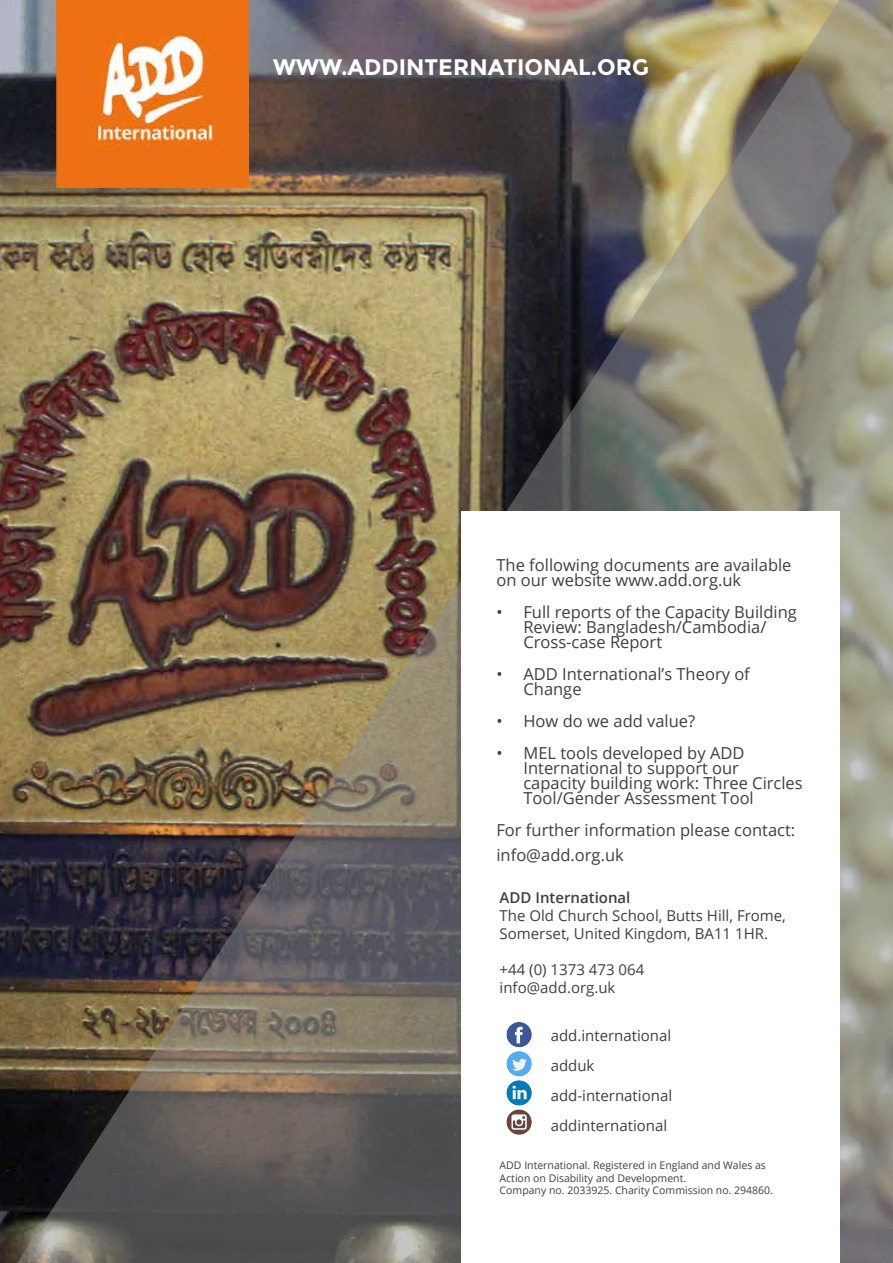
<style>
.page{position:relative;width:893px;height:1263px;background:#fff}
.page>*{position:absolute;margin:0;border:0;box-sizing:border-box;transform-origin:0 0}
.t1{font:700 22.5px "Montserrat";color:#fff}
.t2{font:16.5px/15px "Open Sans";color:#3f3f3e}
.t3{font:15px/30px "Open Sans";color:#3f3f3e}
.t4{font:600 15px "Open Sans";color:#3f3f3e}
.t5{font:10.5px/12.6px "Open Sans";color:#3f3f3e}
</style>
<div class="page">
<img style="left:0;top:0;width:893px;height:1263px">
<div style="left:461px;top:511px;width:379px;height:752px;background:#fff"></div>
<div style="left:506px;top:1022px;width:26px;height:25px;background:#3b5998;border-radius:50%"></div>
<svg style="left:515px;top:1027px;width:8px;height:16px"></svg>
<svg style="left:506px;top:1109px;width:26px;height:26px"></svg>
<svg style="left:511px;top:1114px;width:16px;height:16px"></svg>
<div style="left:506px;top:1080px;width:26px;height:25px;background:#007ab9;border-radius:50%"></div>
<svg style="left:512px;top:1085px;width:15px;height:14px"></svg>
<div style="left:506px;top:1051px;width:26px;height:25px;background:#55acee;border-radius:50%"></div>
<svg style="left:512px;top:1059px;width:15px;height:12px"></svg>
<img style="left:56px;top:0;width:193px;height:188px">
<h1 class="t1" style="left:273px;top:53px;width:377px">WWW.ADDINTERNATIONAL.ORG</h1>
<p class="t2" style="left:496px;top:557px;width:297px">The following documents are available on our website www.add.org.uk</p>
<p class="t2" style="left:523px;top:604px;width:275px;text-indent:-27px">• Full reports of the Capacity Building<br>Review: Bangladesh/Cambodia/<br>Cross-case Report</p>
<p class="t2" style="left:523px;top:666px;width:228px;text-indent:-27px">• ADD International’s Theory of<br>Change</p>
<p class="t2" style="left:496px;top:713px;width:200px">• How do we add value?</p>
<p class="t2" style="left:523px;top:745px;width:281px;text-indent:-27px">• MEL tools developed by ADD<br>International to support our capacity building work: Three Circles<br>Tool/Gender Assessment Tool</p>
<p class="t2" style="left:496px;top:817px;width:300px;line-height:25.2px">For further information please contact: info@add.org.uk</p>
<p class="t4" style="left:500px;top:887px;width:132px">ADD International</p>
<p class="t3" style="left:500px;top:906px;width:288px;line-height:18px">The Old Church School, Butts Hill, Frome,<br>Somerset, United Kingdom, BA11 1HR.</p>
<p class="t3" style="left:500px;top:960px;width:146px;line-height:18px">+44 (0) 1373 473 064 info@add.org.uk</p>
<p class="t3" style="left:551px;top:1020px;width:123px">add.international adduk add-international addinternational</p>
<p class="t5" style="left:500px;top:1159px;width:275px">ADD International. Registered in England and Wales as<br>Action on Disability and Development.<br>Company no. 2033925. Charity Commission no. 294860.</p>
</div>
